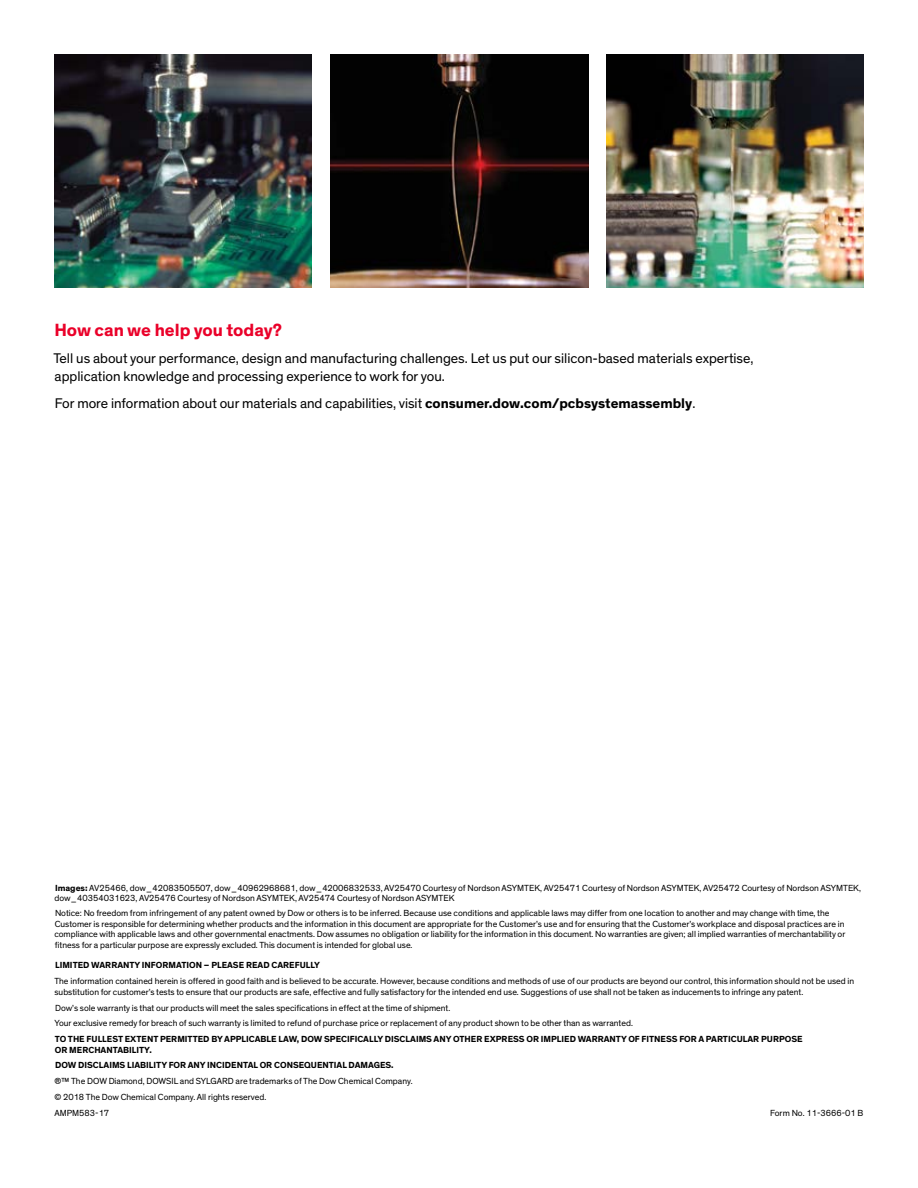
<style>
.page{position:relative;width:918px;height:1188px;background:#fff}
.page>*{position:absolute;margin:0;border:0;box-sizing:border-box;transform-origin:0 0}
.t1{font:700 18px "Dow Corporate";color:#ea0029}
.t2{font:14.25px/18px "Dow Corporate";color:#000}
.t3{font:9px/10.8px "Dow Corporate";color:#000}
.t4{font:700 9px/11.2px "Dow Corporate";color:#000}
.s1{font-weight:700}
</style>
<div class="page">
<img style="left:54px;top:54px;width:258px;height:234px">
<img style="left:330px;top:54px;width:258px;height:234px">
<img style="left:606px;top:54px;width:258px;height:234px">
<h1 class="t1" style="left:54px;top:319px;width:229px">How can we help you today?</h1>
<h2 class="t2" style="left:53px;top:350px;width:702px">Tell us about your performance, design and manufacturing challenges. Let us put our silicon-based materials expertise, application knowledge and processing experience to work for you.</h2>
<h2 class="t2" style="left:55px;top:395px;width:642px">For more information about our materials and capabilities, visit <span class="s1">consumer.dow.com/pcbsystemassembly</span>.</h2>
<p class="t3" style="left:54px;top:883px;width:808px"><span class="s1">Images:</span> AV25466, dow_42083505507, dow_40962968681, dow_42006832533, AV25470 Courtesy of Nordson ASYMTEK, AV25471 Courtesy of Nordson ASYMTEK, AV25472 Courtesy of Nordson ASYMTEK, dow_40354031623, AV25476 Courtesy of Nordson ASYMTEK, AV25474 Courtesy of Nordson ASYMTEK</p>
<p class="t3" style="left:54px;top:908px;width:793px">Notice: No freedom from infringement of any patent owned by Dow or others is to be inferred. Because use conditions and applicable laws may differ from one location to another and may change with time, the Customer is responsible for determining whether products and the information in this document are appropriate for the Customer’s use and for ensuring that the Customer’s workplace and disposal practices are in compliance with applicable laws and other governmental enactments. Dow assumes no obligation or liability for the information in this document. No warranties are given; all implied warranties of merchantability or fitness for a particular purpose are expressly excluded. This document is intended for global use.</p>
<p class="t4" style="left:55px;top:960px;width:266px">LIMITED WARRANTY INFORMATION – PLEASE READ CAREFULLY</p>
<p class="t3" style="left:54px;top:976px;width:801px;line-height:11.2px">The information contained herein is offered in good faith and is believed to be accurate. However, because conditions and methods of use of our products are beyond our control, this information should not be used in substitution for customer’s tests to ensure that our products are safe, effective and fully satisfactory for the intended end use. Suggestions of use shall not be taken as inducements to infringe any patent.</p>
<p class="t3" style="left:54px;top:1000px;width:580px;line-height:15.5px">Dow’s sole warranty is that our products will meet the sales specifications in effect at the time of shipment.<br>Your exclusive remedy for breach of such warranty is limited to refund of purchase price or replacement of any product shown to be other than as warranted.</p>
<p class="t4" style="left:55px;top:1033px;width:749px">TO THE FULLEST EXTENT PERMITTED BY APPLICABLE LAW, DOW SPECIFICALLY DISCLAIMS ANY OTHER EXPRESS OR IMPLIED WARRANTY OF FITNESS FOR A PARTICULAR PURPOSE<br>OR MERCHANTABILITY.</p>
<p class="t4" style="left:55px;top:1060px;width:340px">DOW DISCLAIMS LIABILITY FOR ANY INCIDENTAL OR CONSEQUENTIAL DAMAGES.</p>
<p class="t3" style="left:54px;top:1073px;width:360px;line-height:16px">®™ The DOW Diamond, DOWSIL and SYLGARD are trademarks of The Dow Chemical Company. © 2018 The Dow Chemical Company. All rights reserved.<br>AMPM583-17</p>
<p class="t3" style="left:770px;top:1108px;width:95px">Form No. 11-3666-01 B</p>
</div>
